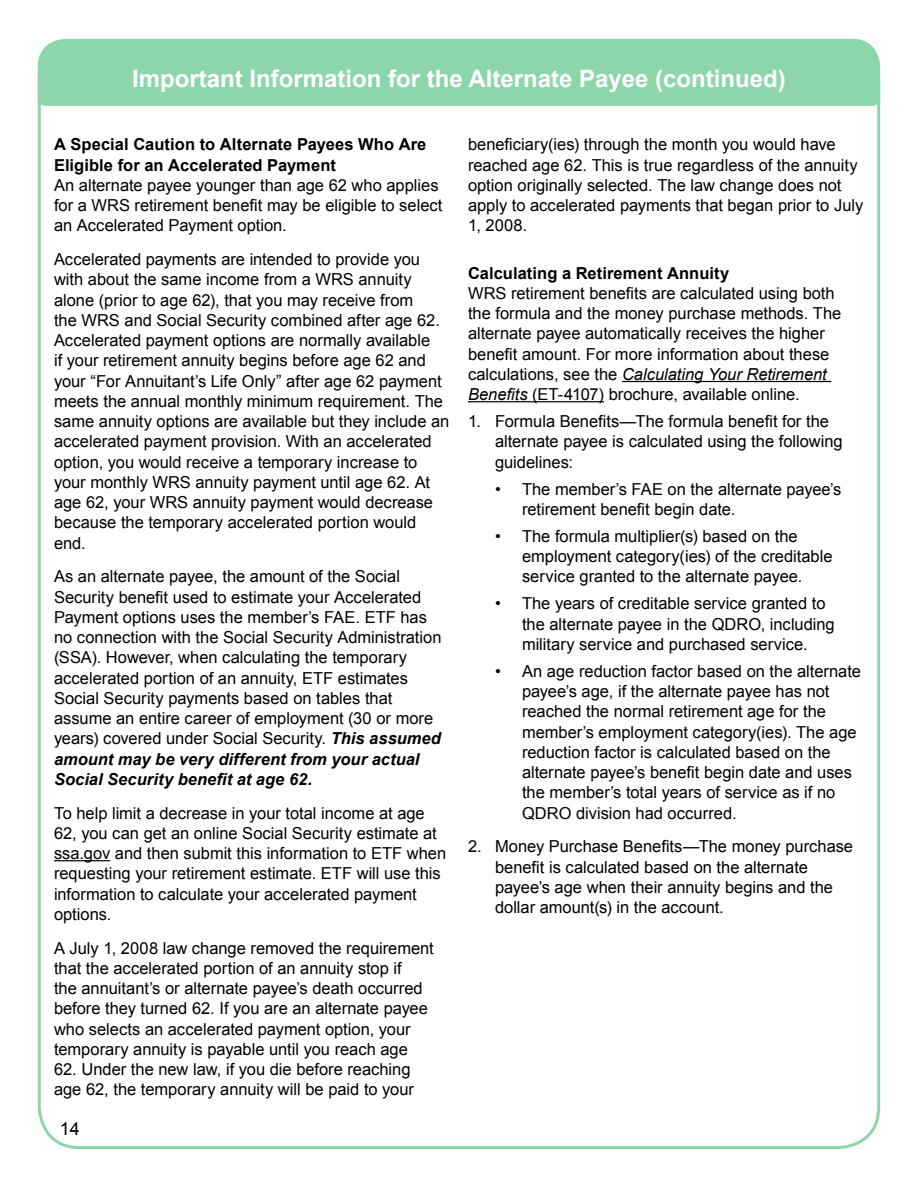
<style>
.page{position:relative;width:918px;height:1188px;background:#fff}
.page>*{position:absolute;margin:0;border:0;box-sizing:border-box;transform-origin:0 0}
.Headline{font:700 24px "Arial";color:#fff}
.t1{font:18px "Arial";color:#000}
.Text{font:16.5px/20.2px "Arial";color:#000}
.Text-2{font:700 16.5px/20.2px "Arial";letter-spacing:.005em;color:#000}
.s1{font-weight:700;font-style:italic}
.s2{font-style:italic}
</style>
<div class="page">
<svg style="left:37px;top:38px;width:844px;height:69px;background:#95d9b2"></svg>
<hr style="left:54px;top:860px;width:56px;height:1px;background:#000">
<hr style="left:622px;top:381px;width:209px;height:1px;background:#000">
<hr style="left:468px;top:401px;width:136px;height:1px;background:#000">
<div style="left:101px;top:54px;width:716px;height:45px;background:#8dd6ac"></div>
<p class="Headline" style="left:132px;top:62px;width:655px">Important Information for the Alternate Payee (continued)</p>
<p class="Text-2" style="left:54px;top:135px;width:374px">A Special Caution to Alternate Payees Who Are<br>Eligible for an Accelerated Payment</p>
<p class="Text" style="left:54px;top:175px;width:390px">An alternate payee younger than age 62 who applies for a WRS retirement benefit may be eligible to select an Accelerated Payment option.</p>
<p class="Text" style="left:54px;top:249px;width:397px">Accelerated payments are intended to provide you with about the same income from a WRS annuity alone (prior to age 62), that you may receive from<br>the WRS and Social Security combined after age 62.<br>Accelerated payment options are normally available<br>if your retirement annuity begins before age 62 and your “For Annuitant’s Life Only” after age 62 payment meets the annual monthly minimum requirement. The same annuity options are available but they include an accelerated payment provision. With an accelerated option, you would receive a temporary increase to your monthly WRS annuity payment until age 62. At age 62, your WRS annuity payment would decrease because the temporary accelerated portion would end.</p>
<p class="Text" style="left:54px;top:566px;width:389px">As an alternate payee, the amount of the Social Security benefit used to estimate your Accelerated Payment options uses the member’s FAE. ETF has no connection with the Social Security Administration (SSA). However, when calculating the temporary accelerated portion of an annuity, ETF estimates Social Security payments based on tables that assume an entire career of employment (30 or more years) covered under Social Security. <span class="s1">This assumed amount may be very different from your actual Social Security benefit at age 62.</span></p>
<p class="Text" style="left:54px;top:802px;width:394px">To help limit a decrease in your total income at age 62, you can get an online Social Security estimate at ssa.gov and then submit this information to ETF when requesting your retirement estimate. ETF will use this information to calculate your accelerated payment options.</p>
<p class="Text" style="left:54px;top:937px;width:381px">A July 1, 2008 law change removed the requirement that the accelerated portion of an annuity stop if<br>the annuitant’s or alternate payee’s death occurred before they turned 62. If you are an alternate payee who selects an accelerated payment option, your temporary annuity is payable until you reach age</p>
<p class="Text" style="left:54px;top:1059px;width:362px">62. Under the new law, if you die before reaching age 62, the temporary annuity will be paid to your</p>
<p class="t1" style="left:60px;top:1116px;width:22px">14</p>
<p class="Text" style="left:468px;top:134px;width:397px">beneficiary(ies) through the month you would have reached age 62. This is true regardless of the annuity option originally selected. The law change does not apply to accelerated payments that began prior to July 1, 2008.</p>
<p class="Text-2" style="left:468px;top:263px;width:263px">Calculating a Retirement Annuity</p>
<p class="Text" style="left:468px;top:283px;width:375px">WRS retirement benefits are calculated using both the formula and the money purchase methods. The alternate payee automatically receives the higher benefit amount. For more information about these calculations, see the <span class="s2">Calculating Your Retirement Benefits</span> (ET-4107) brochure, available online.</p>
<p class="Text" style="left:495px;top:411px;width:349px;text-indent:-27px">1. Formula Benefits—The formula benefit for the alternate payee is calculated using the following guidelines:</p>
<p class="Text" style="left:522px;top:478px;width:321px;text-indent:-27px">• The member’s FAE on the alternate payee’s retirement benefit begin date.</p>
<p class="Text" style="left:522px;top:526px;width:312px;text-indent:-27px">• The formula multiplier(s) based on the employment category(ies) of the creditable service granted to the alternate payee.</p>
<p class="Text" style="left:522px;top:593px;width:314px;text-indent:-27px">• The years of creditable service granted to the alternate payee in the QDRO, including military service and purchased service.</p>
<p class="Text" style="left:522px;top:661px;width:340px;text-indent:-27px">• An age reduction factor based on the alternate payee’s age, if the alternate payee has not reached the normal retirement age for the member’s employment category(ies). The age reduction factor is calculated based on the alternate payee’s benefit begin date and uses the member’s total years of service as if no QDRO division had occurred.</p>
<p class="Text" style="left:495px;top:836px;width:360px;text-indent:-27px">2. Money Purchase Benefits—The money purchase benefit is calculated based on the alternate payee’s age when their annuity begins and the dollar amount(s) in the account.</p>
</div>
